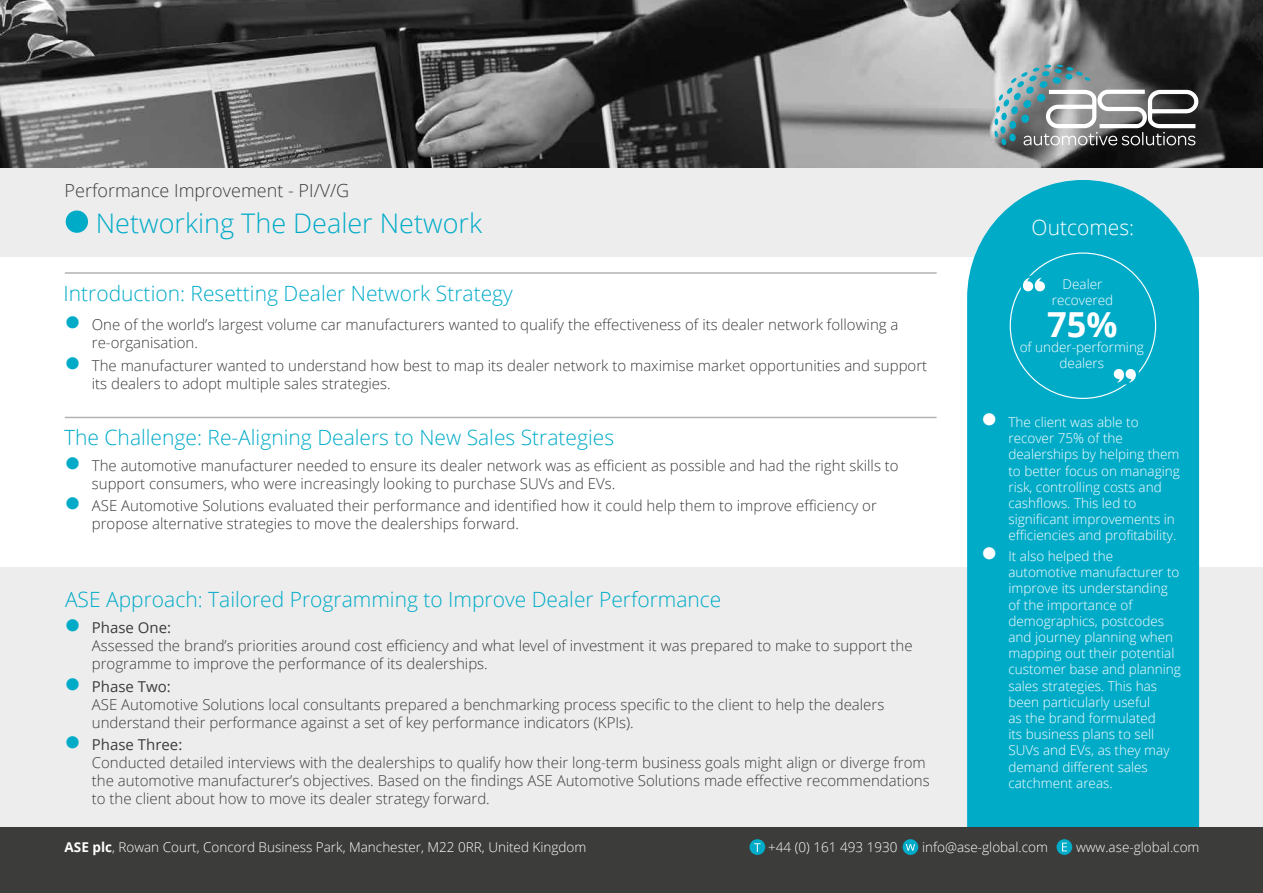
<style>
.page{position:relative;width:1263px;height:893px;background:#fff}
.page>*{position:absolute;margin:0;border:0;box-sizing:border-box;transform-origin:0 0}
.t1{font:700 34.5px "Open Sans";color:#fff}
.t2{font:300 27px "Open Sans";color:#00abc8}
.t3{font:300 21px "Open Sans";color:#00abc8}
.t4{font:300 21px "Open Sans";color:#fff}
.t5{font:300 18px "Open Sans";color:#3c3c3b}
.t6{font:300 15px/18px "Open Sans";color:#3c3c3b}
.t7{font:15px "Open Sans";color:#3c3c3b}
.t8{font:300 13.5px/16.2px "Open Sans";color:#fff}
.s1{font-weight:700}
</style>
<div class="page">
<img style="left:0;top:0;width:1263px;height:169px">
<div style="left:0;top:169px;width:1263px;height:88px;background:#ededed"></div>
<div style="left:0;top:567px;width:1263px;height:260px;background:#ededed"></div>
<hr style="left:65px;top:272px;width:871px;height:2px;background:#b3b2b2">
<hr style="left:65px;top:417px;width:871px;height:1px;background:#b3b2b2">
<div style="left:967px;top:181px;width:233px;height:646px;background:#00abc8"></div>
<div style="left:0;top:827px;width:1263px;height:66px;background:#3c3c3b"></div>
<div style="left:749px;top:839px;width:16px;height:16px;background:#00abc8;border-radius:50%"></div>
<svg style="left:754px;top:843px;width:7px;height:9px"></svg>
<svg style="left:1056px;top:839px;width:16px;height:16px"></svg>
<svg style="left:1062px;top:843px;width:5px;height:8px"></svg>
<svg style="left:902px;top:839px;width:16px;height:16px"></svg>
<svg style="left:906px;top:844px;width:9px;height:7px"></svg>
<div style="left:66px;top:210px;width:22px;height:23px;background:#00abc8;border-radius:50%"></div>
<svg style="left:994px;top:65px;width:204px;height:80px;background:#7f898a"></svg>
<div style="left:1006px;top:249px;width:153px;height:153px;background:#00abc8;border-radius:50%"></div>
<svg style="left:1022px;top:278px;width:23px;height:13px"></svg>
<div style="left:1117px;top:363px;width:22px;height:22px;background:#00abc8;border-radius:50%"></div>
<svg style="left:1114px;top:369px;width:23px;height:14px"></svg>
<svg style="left:983px;top:413px;width:12px;height:13px"></svg>
<svg style="left:983px;top:547px;width:12px;height:12px"></svg>
<p class="t5" style="left:65px;top:178px;width:286px">Performance Improvement - PI/V/G</p>
<h2 class="t2" style="left:96px;top:204px;width:388px">Networking The Dealer Network</h2>
<h3 class="t3" style="left:64px;top:279px;width:451px">Introduction: Resetting Dealer Network Strategy</h3>
<p class="t6" style="left:92px;top:316px;width:808px">One of the world’s largest volume car manufacturers wanted to qualify the effectiveness of its dealer network following a re-organisation.</p>
<p class="t6" style="left:92px;top:356px;width:837px">The manufacturer wanted to understand how best to map its dealer network to maximise market opportunities and support its dealers to adopt multiple sales strategies.</p>
<h3 class="t4" style="left:1032px;top:213px;width:104px">Outcomes:</h3>
<p class="t8" style="left:1052px;top:276px;width:63px;text-align:center">Dealer recovered</p>
<p class="t8" style="left:1020px;top:339px;width:126px">of under-performing</p>
<h1 class="t1" style="left:1047px;top:301px;width:72px">75%</h1>
<p class="t8" style="left:1059px;top:355px;width:46px">dealers</p>
<p class="t8" style="left:1008px;top:414px;width:173px">The client was able to recover 75% of the dealerships by helping them to better focus on managing risk, controlling costs and cashflows. This led to significant improvements in efficiencies and profitability.</p>
<p class="t8" style="left:1008px;top:548px;width:174px">It also helped the automotive manufacturer to improve its understanding of the importance of demographics, postcodes and journey planning when mapping out their potential customer base and planning sales strategies. This has been particularly useful<br>as the brand formulated<br>its business plans to sell<br>SUVs and EVs, as they may demand different sales catchment areas.</p>
<h3 class="t3" style="left:64px;top:423px;width:551px">The Challenge: Re-Aligning Dealers to New Sales Strategies</h3>
<p class="t6" style="left:92px;top:456px;width:808px">The automotive manufacturer needed to ensure its dealer network was as efficient as possible and had the right skills to support consumers, who were increasingly looking to purchase SUVs and EVs.</p>
<p class="t6" style="left:92px;top:496px;width:786px">ASE Automotive Solutions evaluated their performance and identified how it could help them to improve efficiency or propose alternative strategies to move the dealerships forward.</p>
<h3 class="t3" style="left:65px;top:585px;width:658px">ASE Approach: Tailored Programming to Improve Dealer Performance</h3>
<p class="t7" style="left:92px;top:618px;width:81px">Phase One:</p>
<p class="t6" style="left:92px;top:636px;width:822px">Assessed the brand’s priorities around cost efficiency and what level of investment it was prepared to make to support the programme to improve the performance of its dealerships.</p>
<p class="t7" style="left:92px;top:676px;width:81px">Phase Two:</p>
<p class="t6" style="left:92px;top:695px;width:794px">ASE Automotive Solutions local consultants prepared a benchmarking process specific to the client to help the dealers understand their performance against a set of key performance indicators (KPIs).</p>
<p class="t7" style="left:92px;top:734px;width:92px">Phase Three:</p>
<p class="t6" style="left:92px;top:753px;width:839px">Conducted detailed interviews with the dealerships to qualify how their long-term business goals might align or diverge from the automotive manufacturer’s objectives. Based on the findings ASE Automotive Solutions made effective recommendations to the client about how to move its dealer strategy forward.</p>
<p class="t8" style="left:65px;top:839px;width:523px"><span class="s1">ASE plc</span>, Rowan Court, Concord Business Park, Manchester, M22 0RR, United Kingdom</p>
<p class="t8" style="left:768px;top:839px;width:131px">+44 (0) 161 493 1930</p>
<p class="t8" style="left:922px;top:839px;width:127px">info@ase-global.com</p>
<p class="t8" style="left:1076px;top:839px;width:125px">www.ase-global.com</p>
</div>
